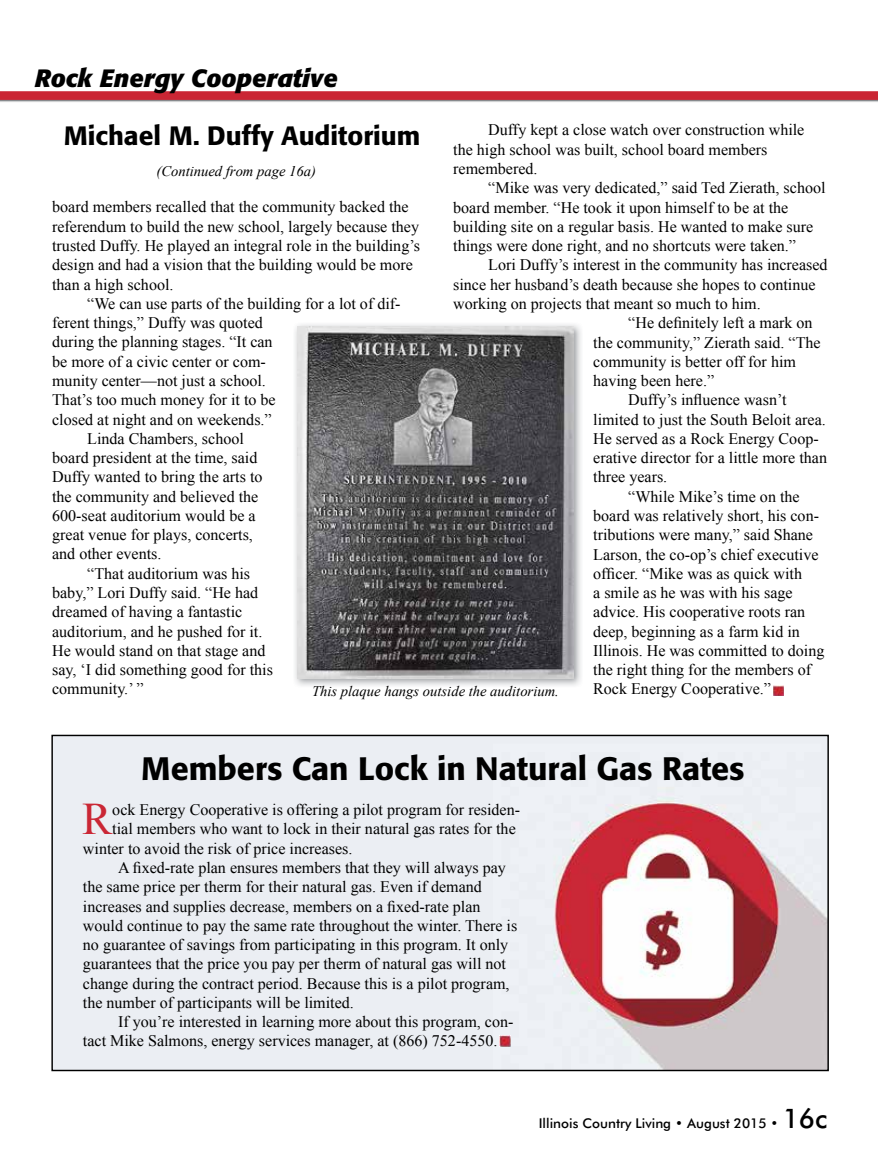
<style>
.page{position:relative;width:878px;height:1161px;background:#fff}
.page>*{position:absolute;margin:0;border:0;box-sizing:border-box;transform-origin:0 0}
.t1{font:45.15px "Times New Roman";color:#ca2735}
.t2{font:500 32.1px "Formata";color:#000}
.t3{font:500 26.25px "Formata";color:#000}
.t4{font:italic 700 24.75px "Formata";color:#000}
.t5{font:16.05px/19.4px "Times New Roman";color:#000}
.t6{font:italic 14.55px "Times New Roman";color:#000}
.t7{font:500 13.5px "Futura BT";color:#000}
.s1{font-size:27px}
</style>
<div class="page">
<img style="left:53px;top:737px;width:773px;height:332px">
<img style="left:0;top:91px;width:878px;height:11px">
<img style="left:295px;top:324px;width:286px;height:362px">
<img style="left:297px;top:326px;width:276px;height:352px">
<svg style="left:773px;top:685px;width:10px;height:11px"></svg>
<svg style="left:499px;top:1036px;width:11px;height:10px"></svg>
<h3 class="t4" style="left:35px;top:63px;width:305px">Rock Energy Cooperative</h3>
<h3 class="t3" style="left:64px;top:120px;width:358px">Michael M. Duffy Auditorium</h3>
<p class="t6" style="left:156px;top:161px;width:161px">(Continued from page 16a)</p>
<p class="t5" style="left:52px;top:197px;width:369px">board members recalled that the community backed the referendum to build the new school, largely because they trusted Duffy. He played an integral role in the building’s design and had a vision that the building would be more than a high school.</p>
<p class="t5" style="left:52px;top:294px;width:350px;text-indent:35px">“We can use parts of the building for a lot of dif&shy;ferent things,” Duffy was quoted<br>during the planning stages. “It can<br>be more of a civic center or com-<br>munity center—not just a school.<br>That’s too much money for it to be<br>closed at night and on weekends.”</p>
<p class="t5" style="left:453px;top:120px;width:353px;text-indent:35px">Duffy kept a close watch over construction while the high school was built, school board members remembered.</p>
<p class="t5" style="left:453px;top:178px;width:374px;text-indent:35px">“Mike was very dedicated,” said Ted Zierath, school board member. “He took it upon himself to be at the building site on a regular basis. He wanted to make sure things were done right, and no shortcuts were taken.”</p>
<p class="t5" style="left:488px;top:255px;width:341px">Lori Duffy’s interest in the community has increased</p>
<p class="t5" style="left:453px;top:274px;width:364px">since her husband’s death because she hopes to continue</p>
<p class="t5" style="left:453px;top:294px;width:309px">working on projects that meant so much to him.</p>
<p class="t5" style="left:628px;top:313px;width:186px">“He definitely left a mark on</p>
<p class="t5" style="left:593px;top:332px;width:229px">the community,” Zierath said. “The</p>
<p class="t5" style="left:593px;top:351px;width:204px">community is better off for him</p>
<p class="t5" style="left:593px;top:371px;width:122px">having been here.”</p>
<p class="t5" style="left:628px;top:390px;width:160px">Duffy’s influence wasn’t</p>
<p class="t5" style="left:593px;top:409px;width:234px">limited to just the South Beloit area.</p>
<p class="t5" style="left:593px;top:429px;width:227px">He served as a Rock Energy Coop-</p>
<p class="t5" style="left:593px;top:448px;width:235px">erative director for a little more than</p>
<p class="t5" style="left:593px;top:467px;width:76px">three years.</p>
<p class="t5" style="left:628px;top:486px;width:173px">“While Mike’s time on the</p>
<p class="t5" style="left:593px;top:506px;width:227px">board was relatively short, his con-</p>
<p class="t5" style="left:593px;top:525px;width:221px">tributions were many,” said Shane</p>
<p class="t5" style="left:593px;top:544px;width:227px">Larson, the co-op’s chief executive</p>
<p class="t5" style="left:593px;top:564px;width:210px">officer. “Mike was as quick with</p>
<p class="t5" style="left:593px;top:583px;width:201px">a smile as he was with his sage</p>
<p class="t5" style="left:593px;top:602px;width:213px">advice. His cooperative roots ran</p>
<p class="t5" style="left:593px;top:621px;width:208px">deep, beginning as a farm kid in</p>
<p class="t5" style="left:593px;top:641px;width:233px">Illinois. He was committed to doing</p>
<p class="t5" style="left:593px;top:660px;width:219px">the right thing for the members of</p>
<p class="t5" style="left:593px;top:679px;width:179px">Rock Energy Cooperative.”</p>
<p class="t5" style="left:52px;top:429px;width:212px;text-indent:35px">Linda Chambers, school board president at the time, said<br>Duffy wanted to bring the arts to the community and believed the<br>600-seat auditorium would be a great venue for plays, concerts, and other events.</p>
<p class="t5" style="left:52px;top:563px;width:222px;text-indent:35px">“That auditorium was his baby,” Lori Duffy said. “He had dreamed of having a fantastic auditorium, and he pushed for it.<br>He would stand on that stage and say, ‘I did something good for this community.’ ”</p>
<p class="t6" style="left:312px;top:681px;width:248px">This plaque hangs outside the auditorium.</p>
<h2 class="t2" style="left:141px;top:749px;width:604px">Members Can Lock in Natural Gas Rates</h2>
<h1 class="t1" style="left:82px;top:789px;width:32px">R</h1>
<p class="t5" style="left:112px;top:800px;width:409px">ock Energy Cooperative is offering a pilot program for residen-</p>
<p class="t5" style="left:112px;top:819px;width:405px">tial members who want to lock in their natural gas rates for the</p>
<p class="t5" style="left:83px;top:838px;width:271px">winter to avoid the risk of price increases.</p>
<p class="t5" style="left:118px;top:858px;width:389px">A fixed-rate plan ensures members that they will always pay</p>
<p class="t5" style="left:83px;top:877px;width:400px">the same price per therm for their natural gas. Even if demand</p>
<p class="t5" style="left:83px;top:896px;width:399px">increases and supplies decrease, members on a fixed-rate plan</p>
<p class="t5" style="left:83px;top:915px;width:436px">would continue to pay the same rate throughout the winter. There is</p>
<p class="t5" style="left:83px;top:935px;width:427px">no guarantee of savings from participating in this program. It only</p>
<p class="t5" style="left:83px;top:954px;width:424px">guarantees that the price you pay per therm of natural gas will not</p>
<p class="t5" style="left:83px;top:973px;width:428px">change during the contract period. Because this is a pilot program,</p>
<p class="t5" style="left:83px;top:993px;width:272px">the number of participants will be limited.</p>
<p class="t5" style="left:118px;top:1012px;width:397px">If you’re interested in learning more about this program, con-</p>
<p class="t5" style="left:83px;top:1031px;width:416px">tact Mike Salmons, energy services manager, at (866) 752-4550.</p>
<p class="t7" style="left:539px;top:1115px;width:290px">Illinois Country Living • August 2015 • <span class="s1">16c</span></p>
</div>
